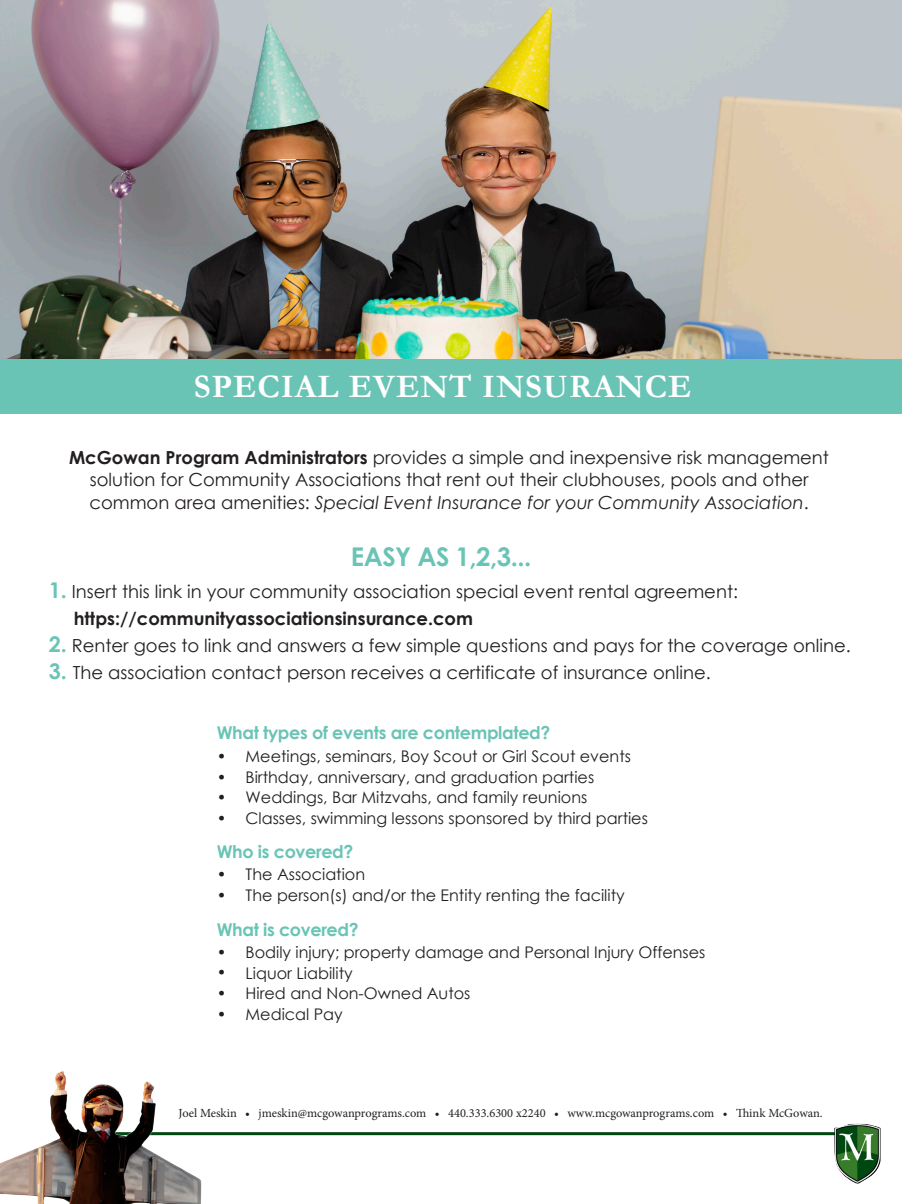
<style>
.page{position:relative;width:902px;height:1204px;background:#fff}
.page>*{position:absolute;margin:0;border:0;box-sizing:border-box;transform-origin:0 0}
.t1{font:700 33px "Garamond";letter-spacing:.03em;color:#fff}
.t2{font:700 25.8px "Century Gothic";letter-spacing:-.02em;color:#6ac4b6}
.t3{font:18px/22.5px "Century Gothic";color:#231f20;text-align:center}
.t4{font:700 18px "Century Gothic";color:#231f20}
.t5{font:700 17.55px "Century Gothic";letter-spacing:-.02em;color:#6ac4b6}
.t6{font:16.05px "Century Gothic";color:#231f20}
.t7{font:12.3px "Minion Pro";color:#231f20}
.s1{font-weight:700}
.s2{font-style:italic}
.s3{font-weight:700;font-size:21.6px;color:#6ac4b6}
</style>
<div class="page">
<img style="left:0;top:0;width:901px;height:359px">
<hr style="left:64px;top:1132px;width:806px;height:3px;background:#004812">
<img style="left:0;top:1071px;width:217px;height:132px">
<img style="left:834px;top:1123px;width:46px;height:60px">
<div style="left:0;top:359px;width:901px;height:54px;background:#6ac4b6"></div>
<p class="t1" style="left:194px;top:364px;width:499px">SPECIAL EVENT INSURANCE</p>
<p class="t3" style="left:69px;top:446px;width:761px"><span class="s1">McGowan Program Administrators</span> provides a simple and inexpensive risk management solution for Community Associations that rent out their clubhouses, pools and other common area amenities: <span class="s2">Special Event Insurance for your Community Association</span>.</p>
<p class="t2" style="left:351px;top:537px;width:182px">EASY AS 1,2,3...</p>
<p class="t3" style="left:49px;top:579px;width:690px"><span class="s3">1.</span> Insert this link in your community association special event rental agreement:</p>
<p class="t4" style="left:74px;top:604px;width:401px">https://communityassociationsinsurance.com</p>
<p class="t3" style="left:49px;top:633px;width:803px"><span class="s3">2.</span> Renter goes to link and answers a few simple questions and pays for the coverage online.</p>
<p class="t3" style="left:49px;top:660px;width:663px"><span class="s3">3.</span> The association contact person receives a certificate of insurance online.</p>
<p class="t5" style="left:217px;top:719px;width:335px">What types of events are contemplated?</p>
<p class="t6" style="left:217px;top:744px;width:11px">•</p>
<p class="t6" style="left:217px;top:765px;width:11px">•</p>
<p class="t6" style="left:217px;top:786px;width:11px">•</p>
<p class="t6" style="left:217px;top:807px;width:11px">•</p>
<p class="t6" style="left:245px;top:744px;width:387px">Meetings, seminars, Boy Scout or Girl Scout events</p>
<p class="t6" style="left:245px;top:765px;width:350px">Birthday, anniversary, and graduation parties</p>
<p class="t6" style="left:245px;top:786px;width:343px">Weddings, Bar Mitzvahs, and family reunions</p>
<p class="t6" style="left:245px;top:807px;width:404px">Classes, swimming lessons sponsored by third parties</p>
<p class="t5" style="left:217px;top:838px;width:138px">Who is covered?</p>
<p class="t6" style="left:217px;top:863px;width:11px">•</p>
<p class="t6" style="left:217px;top:884px;width:11px">•</p>
<p class="t6" style="left:245px;top:863px;width:121px">The Association</p>
<p class="t6" style="left:245px;top:884px;width:380px">The person(s) and/or the Entity renting the facility</p>
<p class="t5" style="left:217px;top:915px;width:143px">What is covered?</p>
<p class="t6" style="left:217px;top:940px;width:11px">•</p>
<p class="t6" style="left:217px;top:961px;width:11px">•</p>
<p class="t6" style="left:217px;top:982px;width:11px">•</p>
<p class="t6" style="left:217px;top:1002px;width:11px">•</p>
<p class="t6" style="left:245px;top:940px;width:461px">Bodily injury; property damage and Personal Injury Offenses</p>
<p class="t6" style="left:245px;top:961px;width:109px">Liquor Liability</p>
<p class="t6" style="left:245px;top:982px;width:226px">Hired and Non-Owned Autos</p>
<p class="t6" style="left:245px;top:1003px;width:99px">Medical Pay</p>
<p class="t7" style="left:179px;top:1104px;width:645px">Joel Meskin • jmeskin@mcgowanprograms.com • 440.333.6300 x2240 • www.mcgowanprograms.com • Think McGowan.</p>
</div>
